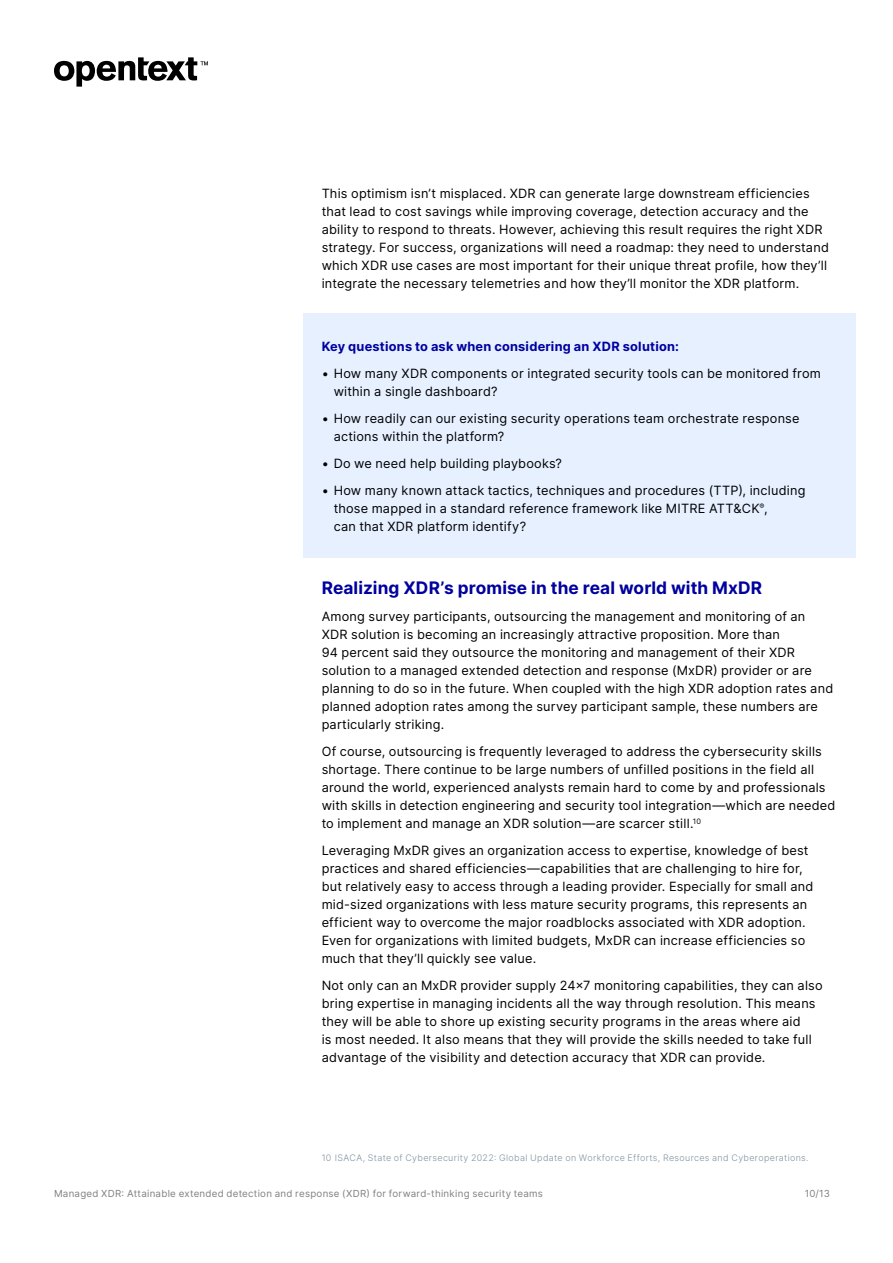
<style>
.page{position:relative;width:893px;height:1263px;background:#fff}
.page>*{position:absolute;margin:0;border:0;box-sizing:border-box;transform-origin:0 0}
.t1{font:700 17.25px "Inter";letter-spacing:.005em;color:#00009f}
.Body{font:12.75px/18px "Inter";letter-spacing:.015em;color:#000}
.t2{font:700 12.75px "Inter";letter-spacing:.02em;color:#00009f}
.t3{font:9.75px "Inter";letter-spacing:.025em;color:#808080}
.Footnote{font:300 9px "Inter";letter-spacing:.035em;color:#7e929f}
</style>
<div class="page">
<svg style="left:54px;top:57px;width:154px;height:30px"></svg>
<div style="left:304px;top:313px;width:552px;height:245px;background:#e6f0ff"></div>
<p class="Body" style="left:322px;top:184px;width:509px">This optimism isn’t misplaced. XDR can generate large downstream efficiencies that lead to cost savings while improving coverage, detection accuracy and the ability to respond to threats. However, achieving this result requires the right XDR strategy. For success, organizations will need a roadmap: they need to understand which XDR use cases are most important for their unique threat profile, how they’ll integrate the necessary telemetries and how they’ll monitor the XDR platform.</p>
<h4 class="t2" style="left:322px;top:337px;width:359px">Key questions to ask when considering an XDR solution:</h4>
<p class="Body" style="left:334px;top:364px;width:489px;text-indent:-12px">• How many XDR components or integrated security tools can be monitored from within a single dashboard?</p>
<p class="Body" style="left:334px;top:409px;width:467px;text-indent:-12px">• How readily can our existing security operations team orchestrate response actions within the platform?</p>
<p class="Body" style="left:322px;top:454px;width:242px">• Do we need help building playbooks?</p>
<p class="Body" style="left:334px;top:481px;width:473px;text-indent:-12px">• How many known attack tactics, techniques and procedures (TTP), including those mapped in a standard reference framework like MITRE ATT&amp;CK<sup>®</sup>,<br>can that XDR platform identify?</p>
<h3 class="t1" style="left:322px;top:575px;width:442px">Realizing XDR’s promise in the real world with MxDR</h3>
<p class="Body" style="left:322px;top:607px;width:513px">Among survey participants, outsourcing the management and monitoring of an XDR solution is becoming an increasingly attractive proposition. More than<br>94 percent said they outsource the monitoring and management of their XDR solution to a managed extended detection and response (MxDR) provider or are planning to do so in the future. When coupled with the high XDR adoption rates and planned adoption rates among the survey participant sample, these numbers are particularly striking.</p>
<p class="Body" style="left:322px;top:742px;width:515px">Of course, outsourcing is frequently leveraged to address the cybersecurity skills shortage. There continue to be large numbers of unfilled positions in the field all around the world, experienced analysts remain hard to come by and professionals with skills in detection engineering and security tool integration—which are needed to implement and manage an XDR solution—are scarcer still.<sup>10</sup></p>
<p class="Body" style="left:322px;top:841px;width:493px">Leveraging MxDR gives an organization access to expertise, knowledge of best practices and shared efficiencies—capabilities that are challenging to hire for, but relatively easy to access through a leading provider. Especially for small and mid-sized organizations with less mature security programs, this represents an efficient way to overcome the major roadblocks associated with XDR adoption.<br>Even for organizations with limited budgets, MxDR can increase efficiencies so much that they’ll quickly see value.</p>
<p class="Body" style="left:322px;top:976px;width:502px">Not only can an MxDR provider supply 24x7 monitoring capabilities, they can also bring expertise in managing incidents all the way through resolution. This means they will be able to shore up existing security programs in the areas where aid<br>is most needed. It also means that they will provide the skills needed to take full advantage of the visibility and detection accuracy that XDR can provide.</p>
<p class="Footnote" style="left:322px;top:1151px;width:488px">10 ISACA, State of Cybersecurity 2022: Global Update on Workforce Efforts, Resources and Cyberoperations.</p>
<p class="t3" style="left:54px;top:1186px;width:490px">Managed XDR: Attainable extended detection and response (XDR) for forward-thinking security teams</p>
<p class="t3" style="left:805px;top:1186px;width:27px">10/13</p>
</div>
